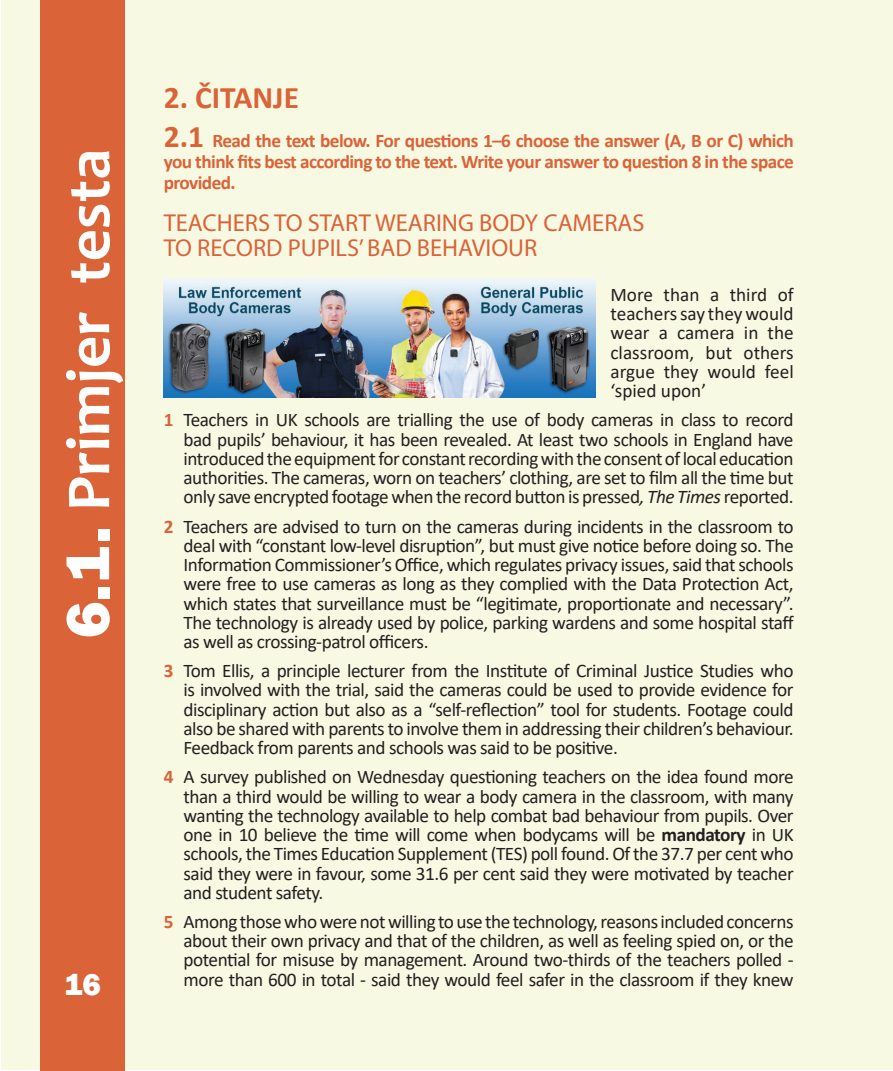
<style>
.page{position:relative;width:893px;height:1071px;background:#fff}
.page>*{position:absolute;margin:0;border:0;box-sizing:border-box;transform-origin:0 0}
.t1{font:700 63px "Candara";color:#fff}
.t2{font:700 31.5px "Calibri";color:#da6338}
.t3{font:800 31.5px "Franklin Gothic";color:#fff}
.t4{font:24.5px/25.2px "Myriad Pro";color:#da6338}
.t5{font:19.25px/19.2px "Calibri";letter-spacing:-.025em;color:#231f20;text-align:justify}
.t6{font:700 19.25px/21px "Calibri";letter-spacing:-.03em;color:#da6338;text-align:justify}
.s1{font-family:"Franklin Gothic";font-weight:800}
.s2{font-size:31.5px}
.s3{font-weight:700;color:#da6338}
.s4{font-style:italic}
.s5{font-weight:700}
</style>
<div class="page">
<div style="left:1px;top:1px;width:891px;height:1069px;background:#f8f9e3"></div>
<img style="left:164px;top:279px;width:432px;height:118px">
<div style="left:41px;top:0;width:84px;height:1070px;background:#da6338"></div>
<h1 class="t1" style="left:49px;top:638px;width:491px;rotate:-90deg"><span class="s1">6.1.</span> Primjer testa</h1>
<h2 class="t2" style="left:164px;top:75px;width:137px">2. ČITANJE</h2>
<p class="t6" style="left:164px;top:130px;width:632px"><span class="s2">2.1</span> Read the text below. For questions 1–6 choose the answer (A, B or C) which you think fits best according to the text. Write your answer to question 8 in the space provided.</p>
<p class="t4" style="left:164px;top:210px;width:482px">TEACHERS TO START WEARING BODY CAMERAS<br>TO RECORD PUPILS’ BAD BEHAVIOUR</p>
<p class="t5" style="left:610px;top:284px;width:185px">More than a third of teachers say they would wear a camera in the classroom, but others argue they would feel ‘spied upon’</p>
<p class="t5" style="left:184px;top:410px;width:612px;text-indent:-20px"><span class="s3">1</span> Teachers in UK schools are trialling the use of body cameras in class to record bad pupils’ behaviour, it has been revealed. At least two schools in England have introduced the equipment for constant recording with the consent of local education authorities. The cameras, worn on teachers’ clothing, are set to film all the time but only save encrypted footage when the record button is pressed<span class="s4">, The Times</span> reported.</p>
<p class="t5" style="left:184px;top:516px;width:612px;text-indent:-20px"><span class="s3">2</span> Teachers are advised to turn on the cameras during incidents in the classroom to deal with “constant low-level disruption”, but must give notice before doing so. The Information Commissioner’s Office, which regulates privacy issues, said that schools were free to use cameras as long as they complied with the Data Protection Act, which states that surveillance must be “legitimate, proportionate and necessary”.<br>The technology is already used by police, parking wardens and some hospital staff as well as crossing-patrol officers.</p>
<p class="t5" style="left:184px;top:661px;width:611px;text-indent:-20px"><span class="s3">3</span> Tom Ellis, a principle lecturer from the Institute of Criminal Justice Studies who is involved with the trial, said the cameras could be used to provide evidence for disciplinary action but also as a “self-reflection” tool for students. Footage could also be shared with parents to involve them in addressing their children’s behaviour.<br>Feedback from parents and schools was said to be positive.</p>
<p class="t5" style="left:184px;top:767px;width:612px;text-indent:-20px"><span class="s3">4</span> A survey published on Wednesday questioning teachers on the idea found more than a third would be willing to wear a body camera in the classroom, with many wanting the technology available to help combat bad behaviour from pupils. Over one in 10 believe the time will come when bodycams will be <span class="s5">mandatory</span> in UK schools, the Times Education Supplement (TES) poll found. Of the 37.7 per cent who said they were in favour, some 31.6 per cent said they were motivated by teacher and student safety.</p>
<p class="t5" style="left:184px;top:911px;width:612px;text-indent:-20px"><span class="s3">5</span> Among those who were not willing to use the technology, reasons included concerns about their own privacy and that of the children, as well as feeling spied on, or the potential for misuse by management. Around two-thirds of the teachers polled -</p>
<h2 class="t3" style="left:64px;top:964px;width:38px">16</h2>
<p class="t5" style="left:184px;top:969px;width:612px">more than 600 in total - said they would feel safer in the classroom if they knew</p>
</div>
